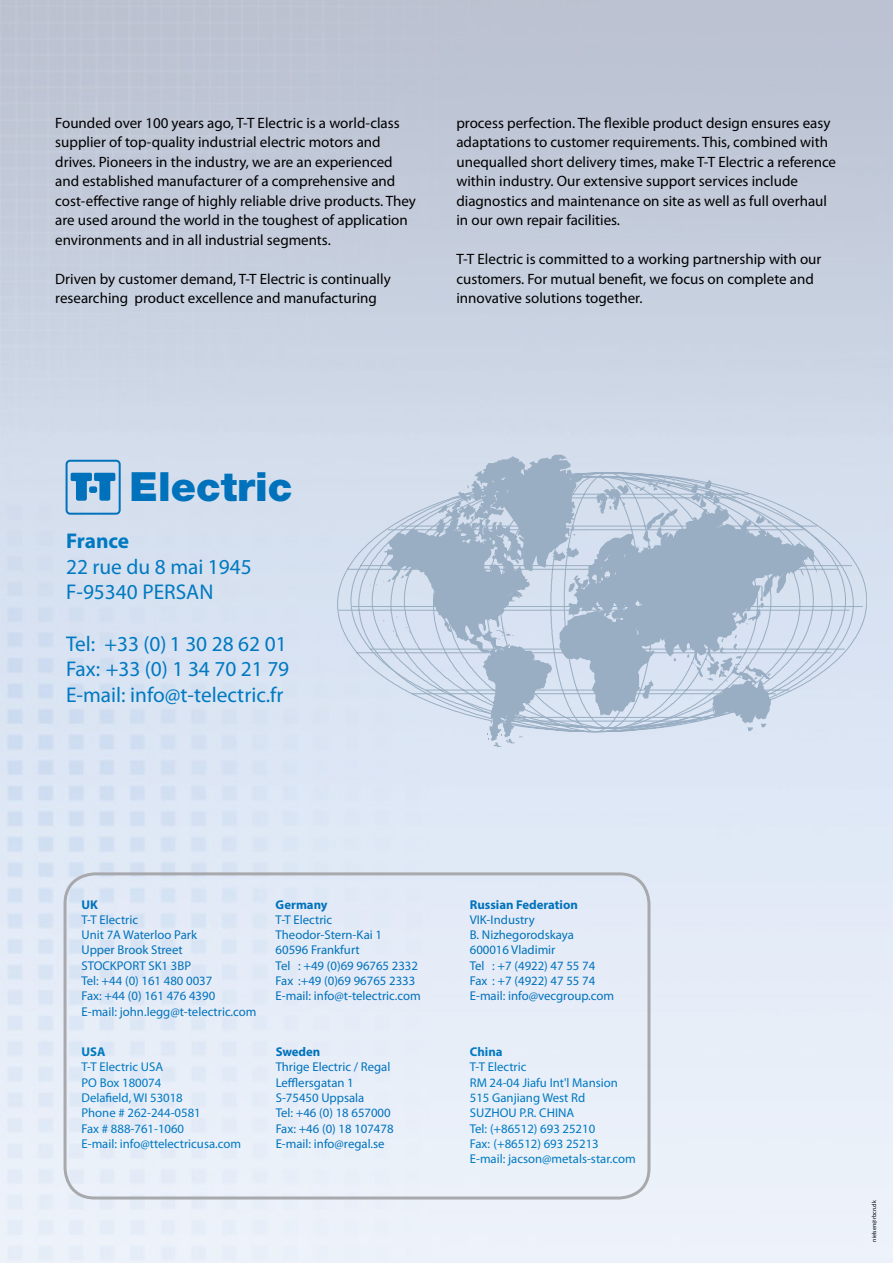
<style>
.page{position:relative;width:893px;height:1263px;background:#fff}
.page>*{position:absolute;margin:0;border:0;box-sizing:border-box;transform-origin:0 0}
.t1{font:900 40.35px "Helvetica Neue";color:#0072bc}
.t2{font:21.3px/25.7px "Myriad Pro";color:#0079c1}
.t3{font:700 21.3px "Myriad Pro";letter-spacing:-.01em;color:#0079c1}
.t4{font:15px/19.5px "Myriad Pro";color:#000}
.t5{font:12.75px/15.3px "Myriad Pro";color:#0072bc}
.t6{font:12.75px/15.3px "Myriad Pro";color:#0079c1}
.t7{font:700 12.75px "Myriad Pro";color:#0072bc}
.t8{font:700 12.75px "Myriad Pro";color:#0079c1}
.t9{font:6px "Myriad Pro";color:#000}
</style>
<div class="page">
<div style="left:351px;top:472px;width:516px;height:256px;background:#d7e1f1"></div>
<svg style="left:337px;top:476px;width:516px;height:256px;background:#d4deee"></svg>
<svg style="left:370px;top:455px;width:447px;height:292px;background:#bccadc"></svg>
<div style="left:64px;top:872px;width:586px;height:327px;border:3px solid #a7a9ac;border-radius:30px"></div>
<svg style="left:66px;top:460px;width:55px;height:55px;background:#80b3d9"></svg>
<p class="t4" style="left:55px;top:113px;width:362px">Founded over 100 years ago, T-T Electric is a world-class supplier of top-quality industrial electric motors and drives. Pioneers in the industry, we are an experienced and established manufacturer of a comprehensive and cost-effective range of highly reliable drive products. They are used around the world in the toughest of application environments and in all industrial segments.</p>
<p class="t4" style="left:55px;top:269px;width:337px">Driven by customer demand, T-T Electric is continually researching product excellence and manufacturing</p>
<p class="t4" style="left:456px;top:113px;width:381px">process perfection. The flexible product design ensures easy adaptations to customer requirements. This, combined with unequalled short delivery times, make T-T Electric a reference within industry. Our extensive support services include diagnostics and maintenance on site as well as full overhaul in our own repair facilities.</p>
<p class="t4" style="left:456px;top:249px;width:367px">T-T Electric is committed to a working partnership with our customers. For mutual benefit, we focus on complete and innovative solutions together.</p>
<h1 class="t1" style="left:130px;top:462px;width:164px">Electric</h1>
<h2 class="t3" style="left:66px;top:527px;width:65px">France</h2>
<h2 class="t2" style="left:66px;top:553px;width:187px">22 rue du 8 mai 1945<br>F-95340 PERSAN</h2>
<h2 class="t2" style="left:66px;top:630px;width:225px">Tel: +33 (0) 1 30 28 62 01<br>Fax: +33 (0) 1 34 70 21 79<br>E-mail: info@t-telectric.fr</h2>
<p class="t7" style="left:81px;top:896px;width:18px">UK</p>
<p class="t5" style="left:81px;top:912px;width:177px">T-T Electric<br>Unit 7A Waterloo Park<br>Upper Brook Street<br>STOCKPORT SK1 3BP<br>Tel: +44 (0) 161 480 0037<br>Fax: +44 (0) 161 476 4390<br>E-mail: john.legg@t-telectric.com</p>
<p class="t8" style="left:81px;top:1043px;width:25px">USA</p>
<p class="t6" style="left:81px;top:1059px;width:161px">T-T Electric USA<br>PO Box 180074<br>Delafield, WI 53018<br>Phone # 262-244-0581<br>Fax # 888-761-1060<br>E-mail: info@ttelectricusa.com</p>
<p class="t7" style="left:276px;top:896px;width:53px">Germany</p>
<p class="t5" style="left:276px;top:912px;width:147px">T-T Electric<br>Theodor-Stern-Kai 1<br>60596 Frankfurt<br>Tel : +49 (0)69 96765 2332<br>Fax :+49 (0)69 96765 2333<br>E-mail: info@t-telectric.com</p>
<p class="t7" style="left:276px;top:1043px;width:46px">Sweden</p>
<p class="t5" style="left:276px;top:1059px;width:119px">Thrige Electric / Regal<br>Lefflersgatan 1<br>S-75450 Uppsala<br>Tel: +46 (0) 18 657000<br>Fax: +46 (0) 18 107478<br>E-mail: info@regal.se</p>
<p class="t7" style="left:470px;top:896px;width:110px">Russian Federation</p>
<p class="t5" style="left:470px;top:912px;width:146px">VIK-Industry<br>B. Nizhegorodskaya<br>600016 Vladimir<br>Tel : +7 (4922) 47 55 74<br>Fax : +7 (4922) 47 55 74<br>E-mail: info@vecgroup.com</p>
<p class="t8" style="left:470px;top:1043px;width:34px">China</p>
<p class="t6" style="left:470px;top:1059px;width:167px">T-T Electric<br>RM 24-04 Jiafu Int'l Mansion<br>515 Ganjiang West Rd<br>SUZHOU P.R. CHINA<br>Tel: (+86512) 693 25210<br>Fax: (+86512) 693 25213<br>E-mail: jacson@metals-star.com</p>
<p class="t9" style="left:870px;top:1242px;width:43px;rotate:-90deg">nielsen@rbcn.dk</p>
</div>
